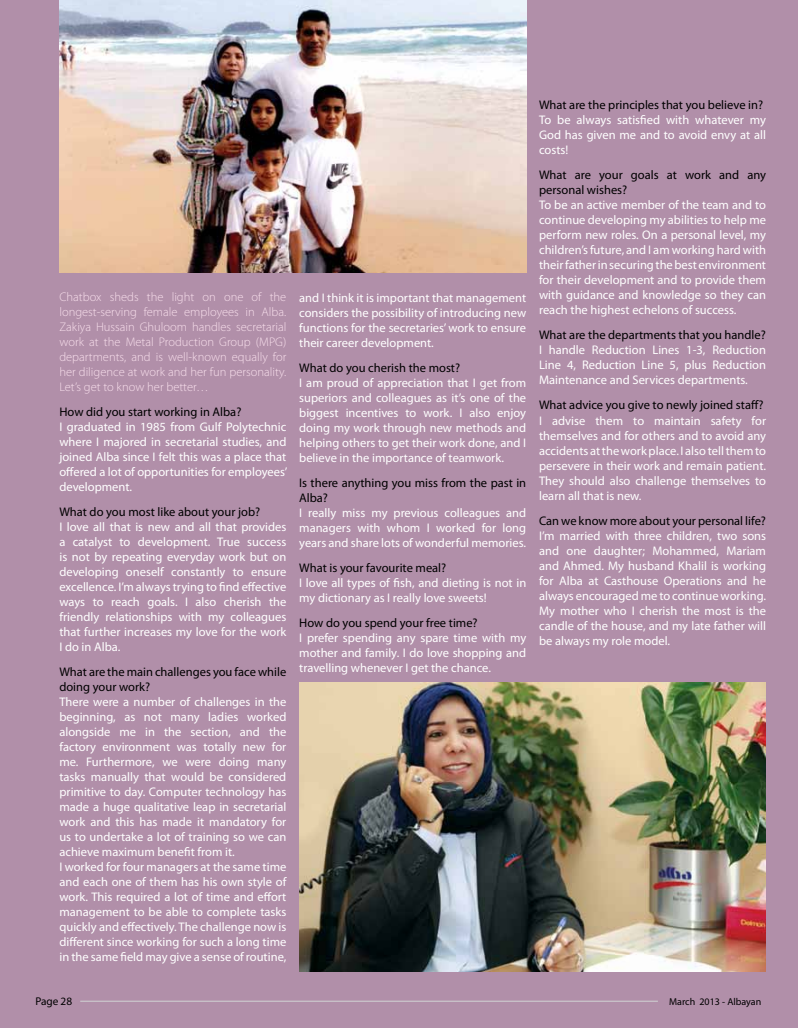
<style>
.page{position:relative;width:798px;height:1028px;background:#fff}
.page>*{position:absolute;margin:0;border:0;box-sizing:border-box;transform-origin:0 0}
.t1{font:12.5px/15px "Myriad Pro";color:#fff;text-align:justify}
.t2{font:12.5px/15px "Myriad Pro";color:#000}
.t3{font:300 12.5px/15px "Myriad Pro";color:#f8dfec;text-align:justify}
.t4{font:11.25px "Myriad Pro";color:#000}
.t5{font:10px "Myriad Pro";color:#000}
</style>
<div class="page">
<div style="left:0;top:0;width:797px;height:1028px;background:#b18fa9"></div>
<hr style="left:80px;top:1000px;width:577px;height:1px;background:#d1d3d4">
<img style="left:299px;top:682px;width:466px;height:289px">
<img style="left:59px;top:0;width:467px;height:272px">
<p class="t3" style="left:59px;top:289px;width:228px">Chatbox sheds the light on one of the longest-serving female employees in Alba.<br>Zakiya Hussain Ghuloom handles secretarial work at the Metal Production Group (MPG) departments, and is well-known equally for her diligence at work and her fun personality.<br>Let’s get to know her better…</p>
<p class="t2" style="left:59px;top:404px;width:183px">How did you start working in Alba?</p>
<p class="t1" style="left:59px;top:419px;width:229px">I graduated in 1985 from Gulf Polytechnic where I majored in secretarial studies, and joined Alba since I felt this was a place that offered a lot of opportunities for employees’ development.</p>
<p class="t2" style="left:59px;top:504px;width:202px">What do you most like about your job?</p>
<p class="t1" style="left:59px;top:519px;width:228px">I love all that is new and all that provides a catalyst to development. True success is not by repeating everyday work but on developing oneself constantly to ensure excellence. I’m always trying to find effective ways to reach goals. I also cherish the friendly relationships with my colleagues that further increases my love for the work I do in Alba.</p>
<p class="t2" style="left:59px;top:664px;width:228px">What are the main challenges you face while doing your work?</p>
<p class="t1" style="left:59px;top:694px;width:228px;text-align:left">There were a number of challenges in the beginning, as not many ladies worked alongside me in the section, and the factory environment was totally new for me. Furthermore, we were doing many tasks manually that would be considered primitive to day. Computer technology has made a huge qualitative leap in secretarial work and this has made it mandatory for us to undertake a lot of training so we can achieve maximum benefit from it.<br>I worked for four managers at the same time and each one of them has his own style of work. This required a lot of time and effort management to be able to complete tasks quickly and effectively. The challenge now is different since working for such a long time in the same field may give a sense of routine,</p>
<p class="t1" style="left:299px;top:290px;width:228px">and I think it is important that management considers the possibility of introducing new functions for the secretaries’ work to ensure their career development.</p>
<p class="t2" style="left:299px;top:360px;width:162px">What do you cherish the most?</p>
<p class="t1" style="left:299px;top:375px;width:228px">I am proud of appreciation that I get from superiors and colleagues as it’s one of the biggest incentives to work. I also enjoy doing my work through new methods and helping others to get their work done, and I believe in the importance of teamwork.</p>
<p class="t2" style="left:299px;top:475px;width:228px">Is there anything you miss from the past in<br>Alba?</p>
<p class="t1" style="left:299px;top:505px;width:228px">I really miss my previous colleagues and managers with whom I worked for long years and share lots of wonderful memories.</p>
<p class="t2" style="left:299px;top:560px;width:148px">What is your favourite meal?</p>
<p class="t1" style="left:299px;top:575px;width:228px">I love all types of fish, and dieting is not in my dictionary as I really love sweets!</p>
<p class="t2" style="left:299px;top:615px;width:180px">How do you spend your free time?</p>
<p class="t1" style="left:299px;top:630px;width:228px">I prefer spending any spare time with my mother and family. I do love shopping and travelling whenever I get the chance.</p>
<p class="t2" style="left:539px;top:97px;width:225px">What are the principles that you believe in?</p>
<p class="t1" style="left:539px;top:112px;width:228px">To be always satisfied with whatever my God has given me and to avoid envy at all costs!</p>
<p class="t2" style="left:539px;top:167px;width:228px">What are your goals at work and any personal wishes?</p>
<p class="t1" style="left:539px;top:197px;width:228px">To be an active member of the team and to continue developing my abilities to help me perform new roles. On a personal level, my children’s future, and I am working hard with their father in securing the best environment for their development and to provide them with guidance and knowledge so they can reach the highest echelons of success.</p>
<p class="t2" style="left:539px;top:327px;width:228px">What are the departments that you handle?</p>
<p class="t1" style="left:539px;top:342px;width:228px">I handle Reduction Lines 1-3, Reduction Line 4, Reduction Line 5, plus Reduction Maintenance and Services departments.</p>
<p class="t2" style="left:539px;top:397px;width:226px">What advice you give to newly joined staff?</p>
<p class="t1" style="left:539px;top:412px;width:228px">I advise them to maintain safety for themselves and for others and to avoid any accidents at the work place. I also tell them to persevere in their work and remain patient.<br>They should also challenge themselves to learn all that is new.</p>
<p class="t2" style="left:539px;top:512px;width:228px">Can we know more about your personal life?</p>
<p class="t1" style="left:539px;top:527px;width:228px">I’m married with three children, two sons and one daughter; Mohammed, Mariam and Ahmed. My husband Khalil is working for Alba at Casthouse Operations and he always encouraged me to continue working.<br>My mother who I cherish the most is the candle of the house, and my late father will be always my role model.</p>
<p class="t4" style="left:35px;top:994px;width:38px">Page 28</p>
<p class="t5" style="left:668px;top:995px;width:94px">March 2013 - Albayan</p>
</div>
